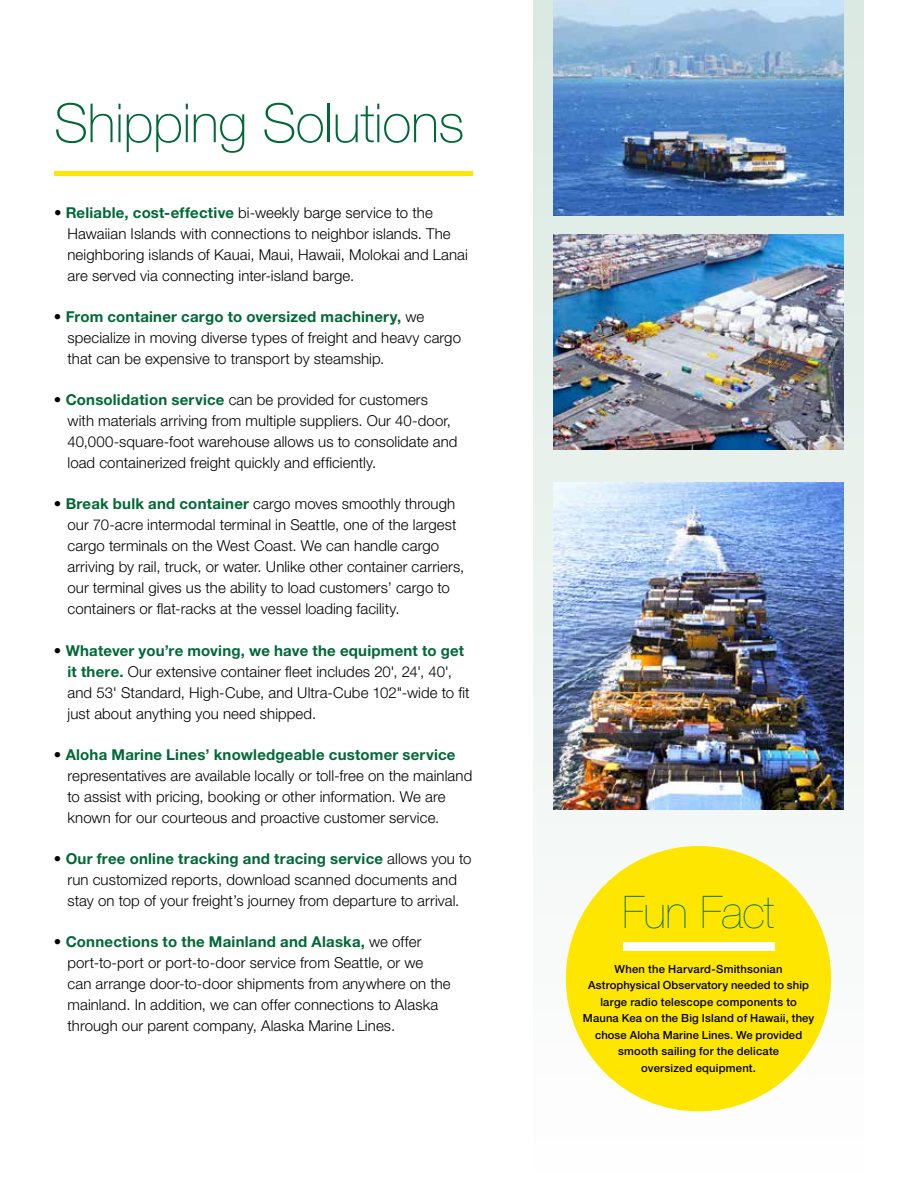
<style>
.page{position:relative;width:918px;height:1188px;background:#fff}
.page>*{position:absolute;margin:0;border:0;box-sizing:border-box;transform-origin:0 0}
.t1{font:100 54px "Helvetica Neue";letter-spacing:-.01em;color:#006837}
.t2{font:200 45px "Helvetica Neue LT Std";letter-spacing:-.015em;color:#006837}
.t3{font:300 15px/21px "Helvetica Neue LT Std";letter-spacing:.005em;color:#000}
.t4{font:500 11.25px/16.5px "Helvetica Neue LT Std";letter-spacing:.015em;color:#000;text-align:center}
.s1{font-weight:700;color:#006837}
</style>
<div class="page">
<div style="left:533px;top:0;width:331px;height:1188px;background:linear-gradient(to bottom,#dae8e2,#fffefe)"></div>
<div style="left:54px;top:171px;width:418px;height:5px;background:#ffe600"></div>
<img style="left:553px;top:234px;width:291px;height:216px">
<img style="left:553px;top:482px;width:291px;height:328px">
<img style="left:553px;top:0;width:291px;height:216px">
<div style="left:566px;top:846px;width:265px;height:265px;background:#ffe600;border-radius:50%"></div>
<div style="left:623px;top:942px;width:152px;height:8px;background:#fff"></div>
<h1 class="t1" style="left:54px;top:82px;width:412px">Shipping Solutions</h1>
<p class="t3" style="left:67px;top:201px;width:402px;text-indent:-13px">• <span class="s1">Reliable, cost-effective</span> bi-weekly barge service to the Hawaiian Islands with connections to neighbor islands. The neighboring islands of Kauai, Maui, Hawaii, Molokai and Lanai are served via connecting inter-island barge.</p>
<p class="t3" style="left:67px;top:306px;width:395px;text-indent:-14px">• <span class="s1">From container cargo to oversized machinery,</span> we specialize in moving diverse types of freight and heavy cargo that can be expensive to transport by steamship.</p>
<p class="t3" style="left:67px;top:389px;width:392px;text-indent:-14px">• <span class="s1">Consolidation service</span> can be provided for customers with materials arriving from multiple suppliers. Our 40-door, 40,000-square-foot warehouse allows us to consolidate and load containerized freight quickly and efficiently.</p>
<p class="t3" style="left:67px;top:493px;width:398px;text-indent:-14px">• <span class="s1">Break bulk and container</span> cargo moves smoothly through our 70-acre intermodal terminal in Seattle, one of the largest cargo terminals on the West Coast. We can handle cargo arriving by rail, truck, or water. Unlike other container carriers, our terminal gives us the ability to load customers’ cargo to containers or flat-racks at the vessel loading facility.</p>
<p class="t3" style="left:67px;top:639px;width:404px;text-indent:-14px">• <span class="s1">Whatever you’re moving, we have the equipment to get it there.</span> Our extensive container fleet includes 20', 24', 40', and 53' Standard, High-Cube, and Ultra-Cube 102"-wide to fit just about anything you need shipped.</p>
<p class="t3" style="left:67px;top:744px;width:406px;text-indent:-14px">• <span class="s1">Aloha Marine Lines’ knowledgeable customer service </span>representatives are available locally or toll-free on the mainland to assist with pricing, booking or other information. We are known for our courteous and proactive customer service.</p>
<p class="t3" style="left:54px;top:848px;width:419px;text-align:center">• <span class="s1">Our free online tracking and tracing service</span> allows you to run customized reports, download scanned documents and stay on top of your freight’s journey from departure to arrival.</p>
<p class="t3" style="left:68px;top:931px;width:385px;text-indent:-14px">• <span class="s1">Connections to the Mainland and Alaska,</span> we offer port-to-port or port-to-door service from Seattle, or we can arrange door-to-door shipments from anywhere on the mainland. In addition, we can offer connections to Alaska through our parent company, Alaska Marine Lines.</p>
<h2 class="t2" style="left:622px;top:886px;width:154px">Fun Fact</h2>
<p class="t4" style="left:583px;top:960px;width:233px">When the Harvard-Smithsonian Astrophysical Observatory needed to ship large radio telescope components to Mauna Kea on the Big Island of Hawaii, they chose Aloha Marine Lines. We provided smooth sailing for the delicate<br>oversized equipment.</p>
</div>
